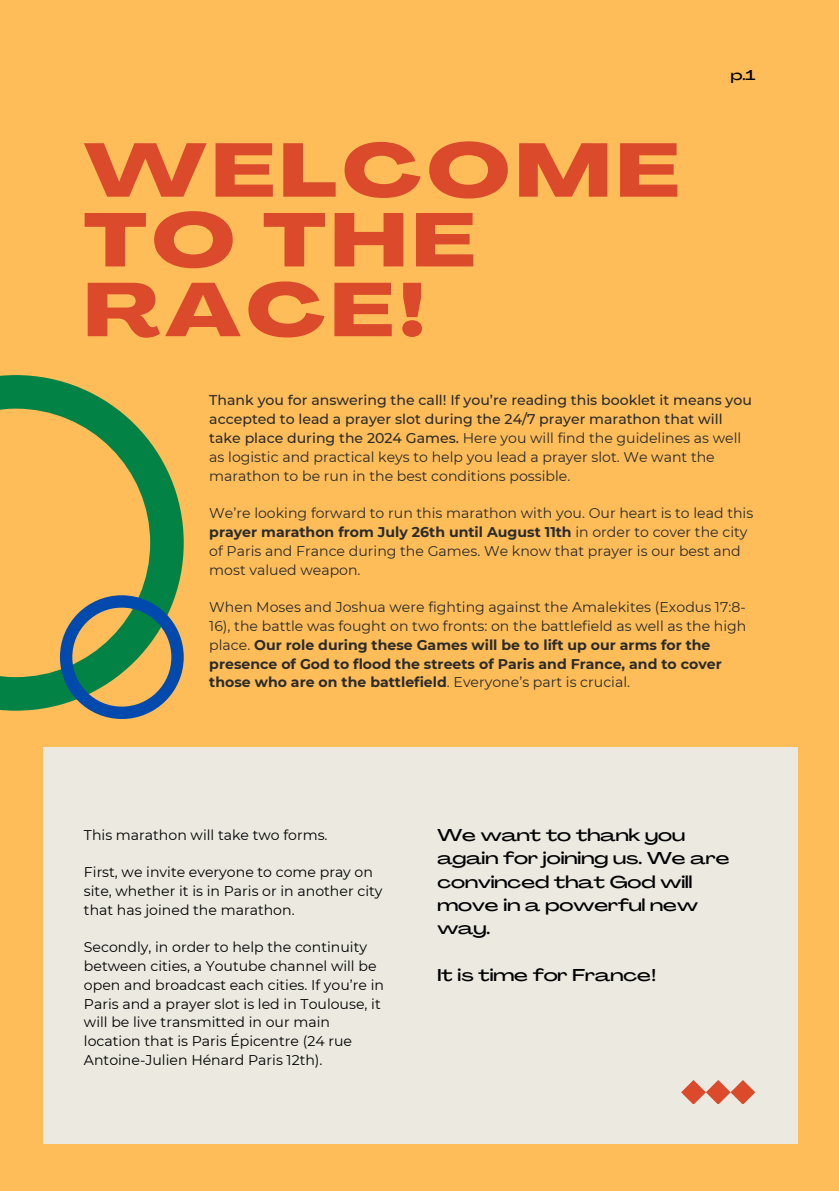
<style>
.page{position:relative;width:839px;height:1191px;background:#fff}
.page>*{position:absolute;margin:0;border:0;box-sizing:border-box;transform-origin:0 0}
.t1{font:800 74.6px/69.8px "Agrandir Grand";letter-spacing:.07em;color:#db4a2b}
.t2{font:500 17px/23.2px "Agrandir Grand";color:#000001}
.t3{font:500 14.2px "Agrandir Grand";color:#000001}
.t4{font:14px/18.8px "Montserrat";color:#2b2b2b}
.t5{font:14px/18.8px "Montserrat";color:#000001}
.t6{font:500 14px/18.8px "Montserrat";color:#2b2b2b}
.s1{font-weight:400}
.s2{font-weight:700}
</style>
<div class="page">
<div style="left:0;top:0;width:838px;height:1191px;background:#ffbd59"></div>
<div style="left:43px;top:747px;width:754px;height:396px;background:#ebe9e0"></div>
<svg style="left:681px;top:1080px;width:74px;height:24px"></svg>
<svg style="left:0;top:375px;width:184px;height:336px"></svg>
<svg style="left:60px;top:595px;width:123px;height:123px"></svg>
<p class="t1" style="left:84px;top:143px;width:596px">WELCOME<br>TO THE<br>RACE!</p>
<h1 class="t3" style="left:730px;top:69px;width:26px">p.1</h1>
<p class="t6" style="left:209px;top:391px;width:544px">Thank you for answering the call! If you’re reading this booklet it means you accepted to lead a prayer slot during the 24/7 prayer marathon that will take place during the 2024 Games. <span class="s1">Here you will find the guidelines as well as logistic and practical keys to help you lead a prayer slot. We want the marathon to be run in the best conditions possible.</span></p>
<p class="t4" style="left:209px;top:504px;width:545px">We’re looking forward to run this marathon with you. Our heart is to lead this <span class="s2">prayer marathon from July 26th until August 11th</span> in order to cover the city of Paris and France during the Games. We know that prayer is our best and most valued weapon.</p>
<p class="t4" style="left:209px;top:598px;width:538px">When Moses and Joshua were fighting against the Amalekites (Exodus 17:8- 16), the battle was fought on two fronts: on the battlefield as well as the high place. <span class="s2">Our role during these Games will be to lift up our arms for the presence of God to flood the streets of Paris and France, and to cover those who are on the battlefield</span>. Everyone’s part is crucial.</p>
<p class="t5" style="left:84px;top:825px;width:245px">This marathon will take two forms.</p>
<p class="t5" style="left:84px;top:863px;width:300px">First, we invite everyone to come pray on site, whether it is in Paris or in another city that has joined the marathon.</p>
<p class="t5" style="left:84px;top:938px;width:301px">Secondly, in order to help the continuity between cities, a Youtube channel will be open and broadcast each cities. If you’re in Paris and a prayer slot is led in Toulouse, it will be live transmitted in our main location that is Paris Épicentre (24 rue Antoine-Julien Hénard Paris 12th).</p>
<p class="t2" style="left:437px;top:825px;width:293px">We want to thank you again for joining us. We are convinced that God will move in a powerful new way.</p>
<p class="t2" style="left:437px;top:965px;width:220px">It is time for France!</p>
</div>
